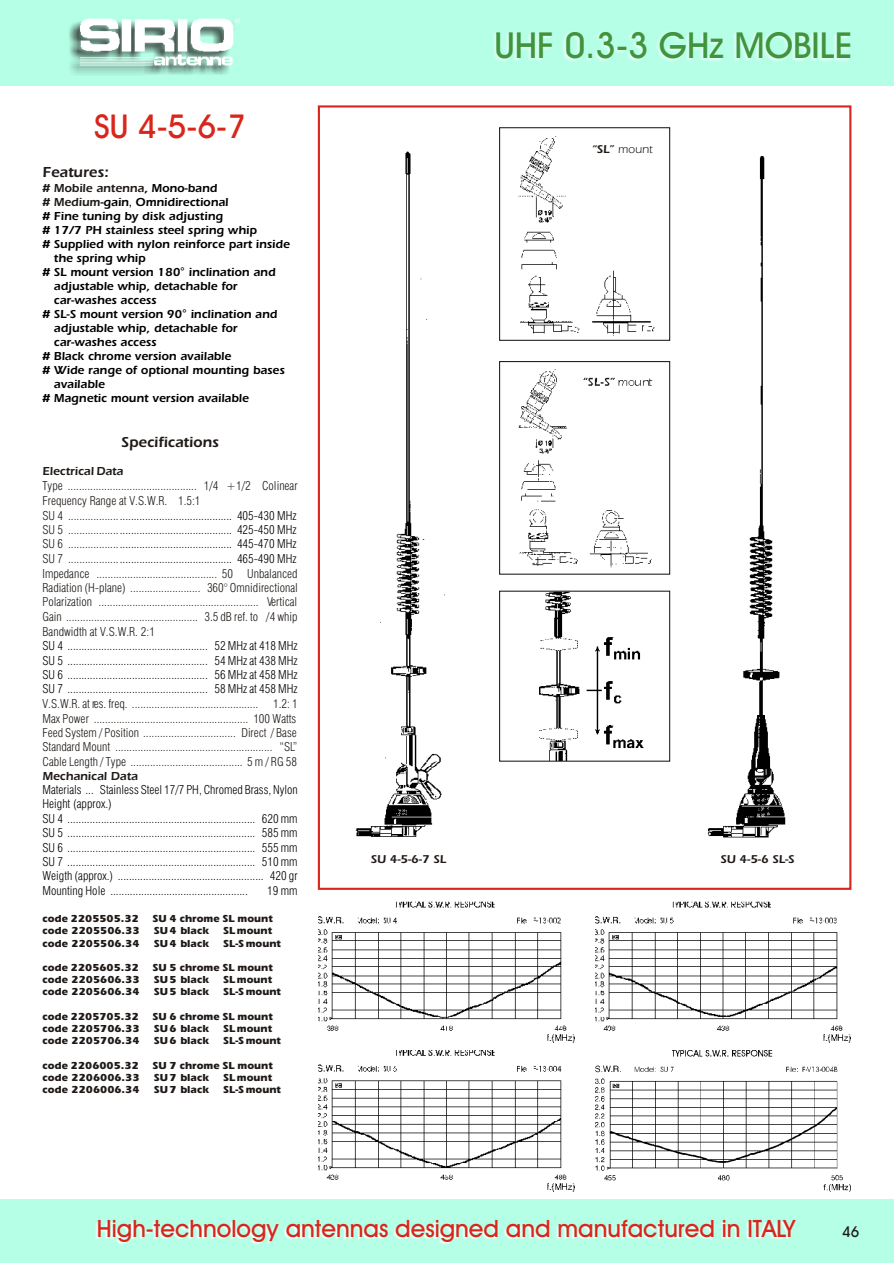
<style>
.page{position:relative;width:894px;height:1263px;background:#fff}
.page>*{position:absolute;margin:0;border:0;box-sizing:border-box;transform-origin:0 0}
.t1{font:36px "Avant Garde Md BT";color:#40943d}
.t2{font:33px "Avant Garde Md BT";color:#d9261c}
.t3{font:24px "Avant Garde Md BT";color:#d9261c}
.t4{font:900 15px "Erie";color:#1f1a17}
.t5{font:15px "Avant Garde Md BT";color:#1f1a17}
.t6{font:12px/14.5px "Swis 721 Lt Cn BT";color:#1f1a17}
.t7{font:12px/14.4px "Swis 721 Lt Cn BT";color:#000;text-align:justify}
.t8{font:900 12px/14px "Erie";color:#000}
.t9{font:900 12px "Erie";color:#1f1a17}
.t10{font:900 11.7px "Erie";color:#1f1a17}
.t11{font:11.7px "Erie";color:#1f1a17}
.t12{font:700 10.5px "Erie";color:#1f1a17}
.s1{color:#1f1a17}
.s2{font-family:"Arial";font-weight:400}
.s3{color:#000}
.s4{font-weight:900}
</style>
<div class="page">
<div style="left:0;top:0;width:894px;height:85px;background:#b5ffe6"></div>
<div style="left:0;top:1199px;width:894px;height:64px;background:#b5ffe6"></div>
<img style="left:540px;top:593px;width:104px;height:167px">
<img style="left:595px;top:902px;width:255px;height:140px">
<img style="left:319px;top:1050px;width:255px;height:141px">
<div style="left:499px;top:591px;width:171px;height:171px;border:1px solid #1f1a17"></div>
<div style="left:499px;top:127px;width:171px;height:214px;border:1px solid #1f1a17"></div>
<img style="left:518px;top:136px;width:136px;height:200px">
<div style="left:499px;top:361px;width:171px;height:214px;border:1px solid #1f1a17"></div>
<img style="left:518px;top:369px;width:135px;height:199px">
<img style="left:319px;top:902px;width:255px;height:140px">
<img style="left:355px;top:151px;width:90px;height:686px">
<img style="left:707px;top:156px;width:79px;height:682px">
<img style="left:69px;top:23px;width:159px;height:52px">
<img style="left:75px;top:18px;width:165px;height:53px">
<img style="left:95px;top:1222px;width:699px;height:23px">
<img style="left:493px;top:32px;width:357px;height:30px">
<img style="left:595px;top:1050px;width:255px;height:141px">
<h2 class="t2" style="left:94px;top:113px;width:154px">SU 4-5-6-7</h2>
<p class="t4" style="left:43px;top:164px;width:68px">Features:</p>
<p class="t8" style="left:43px;top:183px;width:187px"><span class="s1"># Mobile antenna</span>, Mono-band<br><span class="s1"># Medium</span>-gain<span class="s2">,</span> Omnidirectional</p>
<p class="t8" style="left:43px;top:211px;width:182px"># Fine tuning by disk adjusting</p>
<p class="t8" style="left:43px;top:225px;width:216px"># 17/7 PH stainless steel spring whip</p>
<p class="t8" style="left:43px;top:239px;width:249px"># Supplied with nylon reinforce part inside</p>
<p class="t8" style="left:54px;top:253px;width:93px">the spring whip</p>
<p class="t8" style="left:43px;top:267px;width:235px"># SL mount version 180<span class="s2">°</span> inclination and</p>
<p class="t8" style="left:54px;top:281px;width:185px">adjustable whip, detachable for</p>
<p class="t8" style="left:54px;top:295px;width:104px">car-washes access</p>
<p class="t8" style="left:43px;top:309px;width:236px"># SL-S mount version 90<span class="s2">°</span> inclination and</p>
<p class="t8" style="left:54px;top:323px;width:185px">adjustable whip, detachable for</p>
<p class="t8" style="left:54px;top:337px;width:104px">car-washes access</p>
<p class="t8" style="left:43px;top:350px;width:190px"># Black chrome version available</p>
<p class="t8" style="left:43px;top:364px;width:244px"># Wide range of optional mounting bases</p>
<p class="t8" style="left:54px;top:378px;width:52px">available</p>
<p class="t8" style="left:43px;top:392px;width:208px"># Magnetic mount version available</p>
<p class="t4" style="left:121px;top:433px;width:99px">Specifications</p>
<p class="t9" style="left:43px;top:464px;width:82px">Electrical Data</p>
<p class="t6" style="left:43px;top:480px;width:257px">Type .............................................. 1/4 +1/2 Colinear Frequency Range at V.S.W.R. 1.5:1<br>SU 4 ..................<span class="s3">........................................ 405-430 MHz </span>SU 5 ..................<span class="s3">........................................ 425-450 MHz </span>SU 6 ..................<span class="s3">........................................ 445-470 MHz </span>SU 7 ..................<span class="s3">........................................ 465-490 MHz </span>Impedance ........................................... 50 Unbalanced Radiation (H-plane) ......................... 360° Omnidirectional Polarization ......................................................... Vertical Gain ............................................... 3.5 dB ref. to /4 whip Bandwidth at V.S.W.R. 2:1</p>
<p class="t7" style="left:43px;top:640px;width:257px">SU 4 .................................................. 52 MHz at 418 MHz SU 5 .................................................. 54 MHz at 438 MHz SU 6 .................................................. 56 MHz at 458 MHz SU 7 .................................................. 58 MHz at 458 MHz</p>
<p class="t6" style="left:43px;top:698px;width:257px;text-align:justify">V.S.W.R. at res. freq. ............................................. 1.2: 1<br>Max Power ....................................................... 100 Watts Feed System / Position ................................. Direct / Base Standard Mount ........................................................ “SL” Cable Length / Type ........................................ 5 m / RG 58</p>
<p class="t9" style="left:43px;top:769px;width:97px">Mechanical Data</p>
<p class="t7" style="left:43px;top:784px;width:257px;text-align:left">Materials ... Stainless Steel 17/7 PH, Chromed Brass, Nylon Height (approx.)<br>SU 4 ................................................................... 620 mm SU 5 ................................................................... 585 mm SU 6 ................................................................... 555 mm SU 7 ................................................................... 510 mm Weigth (approx.) .................................................... 420 gr Mounting Hole .................................................</p>
<p class="t7" style="left:267px;top:885px;width:32px">19 mm</p>
<p class="t12" style="left:43px;top:912px;width:98px">code 2205505.32</p>
<p class="t12" style="left:152px;top:912px;width:122px">SU 4 chrome SL mount</p>
<p class="t12" style="left:43px;top:925px;width:99px">code 2205506.33</p>
<p class="t12" style="left:154px;top:925px;width:57px">SU 4 black</p>
<p class="t12" style="left:223px;top:925px;width:51px">SL mount</p>
<p class="t12" style="left:43px;top:937px;width:99px">code 2205506.34</p>
<p class="t12" style="left:154px;top:937px;width:57px">SU 4 black</p>
<p class="t12" style="left:223px;top:937px;width:59px">SL-S mount</p>
<p class="t12" style="left:43px;top:961px;width:98px">code 2205605.32</p>
<p class="t12" style="left:152px;top:961px;width:122px">SU 5 chrome SL mount</p>
<p class="t12" style="left:43px;top:973px;width:99px">code 2205606.33</p>
<p class="t12" style="left:154px;top:973px;width:57px">SU 5 black</p>
<p class="t12" style="left:223px;top:973px;width:51px">SL mount</p>
<p class="t12" style="left:43px;top:986px;width:99px">code 2205606.34</p>
<p class="t12" style="left:154px;top:986px;width:57px">SU 5 black</p>
<p class="t12" style="left:223px;top:986px;width:59px">SL-S mount</p>
<p class="t12" style="left:43px;top:1010px;width:98px">code 2205705.32</p>
<p class="t12" style="left:152px;top:1010px;width:122px">SU 6 chrome SL mount</p>
<p class="t12" style="left:43px;top:1022px;width:99px">code 2205706.33</p>
<p class="t12" style="left:154px;top:1022px;width:57px">SU 6 black</p>
<p class="t12" style="left:223px;top:1022px;width:51px">SL mount</p>
<p class="t12" style="left:43px;top:1035px;width:99px">code 2205706.34</p>
<p class="t12" style="left:154px;top:1035px;width:57px">SU 6 black</p>
<p class="t12" style="left:223px;top:1035px;width:59px">SL-S mount</p>
<p class="t12" style="left:43px;top:1059px;width:98px">code 2206005.32</p>
<p class="t12" style="left:152px;top:1059px;width:122px">SU 7 chrome SL mount</p>
<p class="t12" style="left:43px;top:1071px;width:99px">code 2206006.33</p>
<p class="t12" style="left:154px;top:1071px;width:57px">SU 7 black</p>
<p class="t12" style="left:223px;top:1071px;width:51px">SL mount</p>
<p class="t12" style="left:43px;top:1083px;width:99px">code 2206006.34</p>
<p class="t12" style="left:154px;top:1083px;width:57px">SU 7 black</p>
<p class="t12" style="left:223px;top:1083px;width:59px">SL-S mount</p>
<h1 class="t1" style="left:495px;top:30px;width:360px">UHF 0.3-3 GHz MOBILE</h1>
<p class="t11" style="left:592px;top:142px;width:62px"><span class="s4">“SL”</span> mount</p>
<p class="t10" style="left:371px;top:852px;width:77px">SU 4-5-6-7 SL</p>
<p class="t10" style="left:721px;top:852px;width:76px">SU 4-5-6 SL-S</p>
<h3 class="t3" style="left:97px;top:1219px;width:700px">High-technology antennas designed and manufactured in ITALY</h3>
<p class="t5" style="left:842px;top:1226px;width:19px">46</p>
</div>
